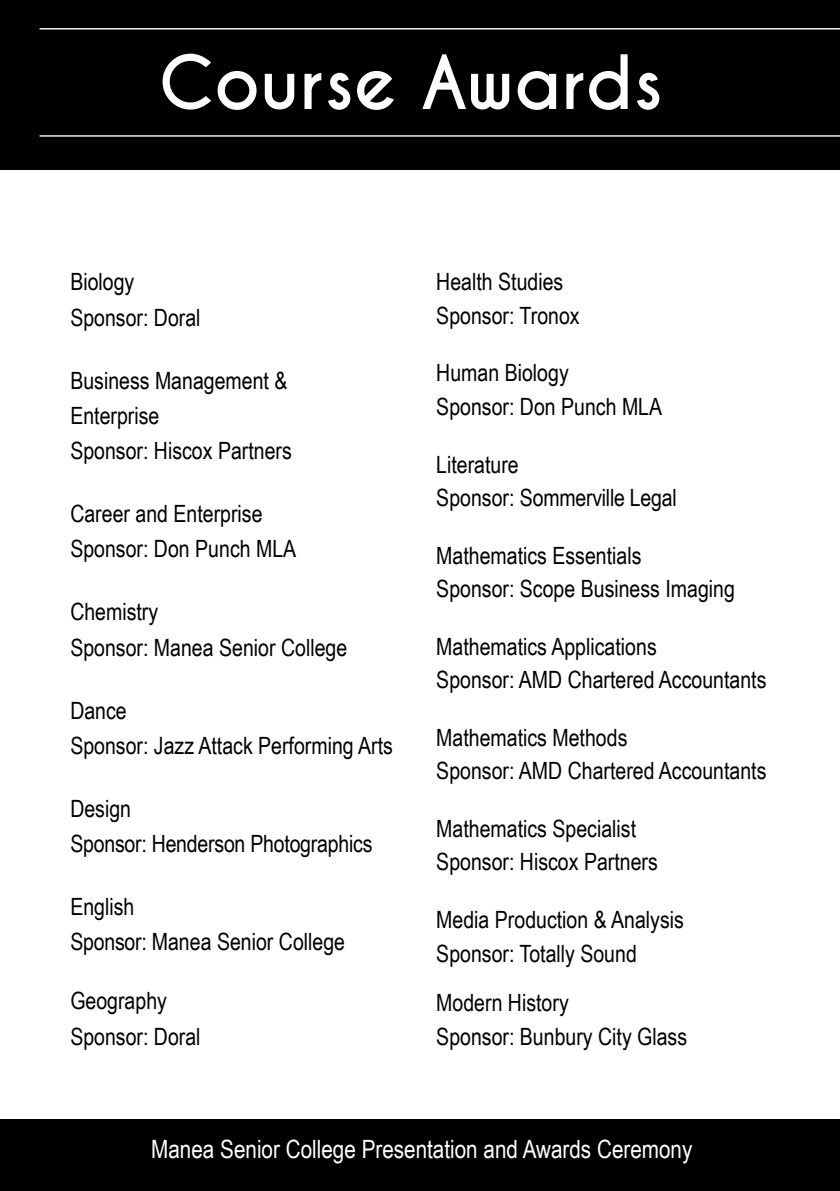
<style>
.page{position:relative;width:840px;height:1191px;background:#fff}
.page>*{position:absolute;margin:0;border:0;box-sizing:border-box;transform-origin:0 0}
.t1{font:700 70px "Caviar Dreams";color:#fff}
.t2{font:25.2px "Arial Narrow";color:#fff}
.t3{font:23.8px/35.2px "Arial Narrow";color:#000}
</style>
<div class="page">
<div style="left:0;top:0;width:839px;height:170px;background:#000"></div>
<div style="left:0;top:1119px;width:839px;height:72px;background:#000"></div>
<hr style="left:40px;top:135px;width:799px;height:2px;background:#fff">
<hr style="left:40px;top:28px;width:799px;height:1px;background:#fff">
<h1 class="t1" style="left:158px;top:54px;width:506px">Course Awards</h1>
<p class="t3" style="left:70px;top:266px;width:132px">Biology<br>Sponsor: Doral</p>
<p class="t3" style="left:70px;top:365px;width:223px">Business Management &amp;<br>Enterprise<br>Sponsor: Hiscox Partners</p>
<p class="t3" style="left:70px;top:498px;width:227px">Career and Enterprise<br>Sponsor: Don Punch MLA</p>
<p class="t3" style="left:70px;top:596px;width:278px">Chemistry<br>Sponsor: Manea Senior College</p>
<p class="t3" style="left:70px;top:695px;width:324px">Dance<br>Sponsor: Jazz Attack Performing Arts</p>
<p class="t3" style="left:70px;top:793px;width:303px">Design<br>Sponsor: Henderson Photographics</p>
<p class="t3" style="left:70px;top:891px;width:276px">English<br>Sponsor: Manea Senior College</p>
<p class="t3" style="left:70px;top:985px;width:132px">Geography<br>Sponsor: Doral</p>
<p class="t3" style="left:436px;top:267px;width:145px;line-height:33.6px">Health Studies<br>Sponsor: Tronox</p>
<p class="t3" style="left:436px;top:358px;width:227px;line-height:33.6px">Human Biology<br>Sponsor: Don Punch MLA</p>
<p class="t3" style="left:436px;top:449px;width:242px;line-height:33.6px">Literature<br>Sponsor: Sommerville Legal</p>
<p class="t3" style="left:436px;top:540px;width:300px;line-height:33.6px">Mathematics Essentials<br>Sponsor: Scope Business Imaging</p>
<p class="t3" style="left:436px;top:631px;width:331px;line-height:33.6px">Mathematics Applications<br>Sponsor: AMD Chartered Accountants</p>
<p class="t3" style="left:436px;top:722px;width:331px;line-height:33.6px">Mathematics Methods<br>Sponsor: AMD Chartered Accountants</p>
<p class="t3" style="left:436px;top:814px;width:223px;line-height:33.6px">Mathematics Specialist<br>Sponsor: Hiscox Partners</p>
<p class="t3" style="left:436px;top:905px;width:249px;line-height:33.6px">Media Production &amp; Analysis<br>Sponsor: Totally Sound</p>
<p class="t3" style="left:436px;top:988px;width:252px;line-height:33.6px">Modern History<br>Sponsor: Bunbury City Glass</p>
<p class="t2" style="left:151px;top:1140px;width:542px">Manea Senior College Presentation and Awards Ceremony</p>
</div>
